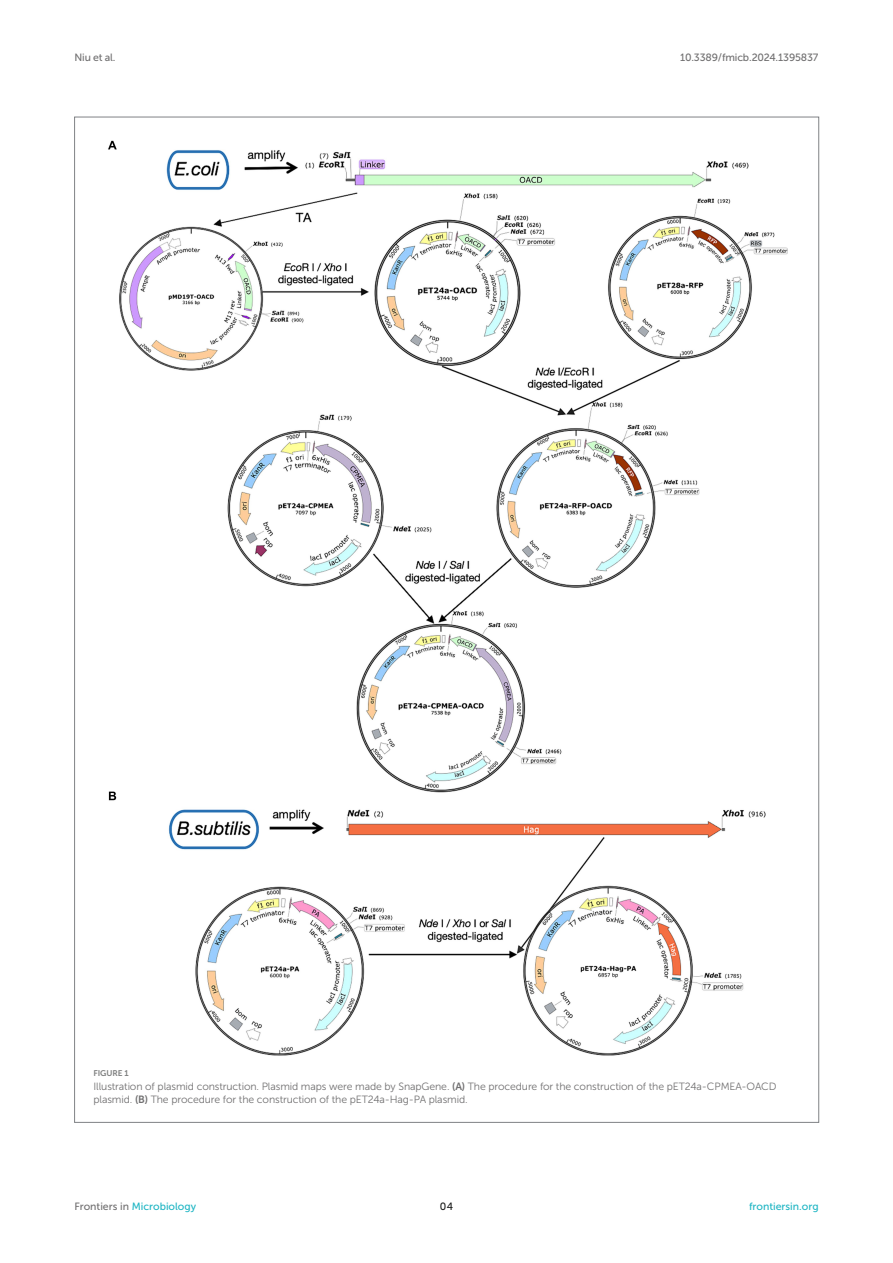
<style>
.page{position:relative;width:893px;height:1263px;background:#fff}
.page>*{position:absolute;margin:0;border:0;box-sizing:border-box;transform-origin:0 0}
.FIG_LEG{font:10.5px/13.5px "Museo Sans 300";letter-spacing:-.01em;color:#706f70}
.t1{font:10.5px "Museo Sans 500";color:#1db5c3}
.t2{font:10.5px "Museo Sans 500";letter-spacing:-.015em;color:#706f70}
.t3{font:10.5px "Museo Sans 500";color:#1b1c1b}
.FIG_HD{font:8.25px "Museo Sans 700";letter-spacing:-.01em;color:#7e7f7f}
.s1{font-family:"Museo Sans 700"}
.s2{color:#706f70}
</style>
<div class="page">
<img style="left:108px;top:140px;width:680px;height:916px">
<p class="t2" style="left:74px;top:51px;width:43px">Niu et al.</p>
<p class="t2" style="left:680px;top:51px;width:140px">10.3389/fmicb.2024.1395837</p>
<p class="FIG_HD" style="left:94px;top:1069px;width:37px">FIGURE 1</p>
<p class="FIG_LEG" style="left:94px;top:1080px;width:685px">Illustration of plasmid construction. Plasmid maps were made by SnapGene. <span class="s1">(A)</span> The procedure for the construction of the pET24a-CPMEA-OACD plasmid. <span class="s1">(B)</span> The procedure for the construction of the pET24a-Hag-PA plasmid.</p>
<p class="t1" style="left:74px;top:1200px;width:123px"><span class="s2">Frontiers in</span> Microbiology</p>
<p class="t3" style="left:440px;top:1200px;width:15px">04</p>
<p class="t1" style="left:749px;top:1200px;width:71px">frontiersin.org</p>
</div>
